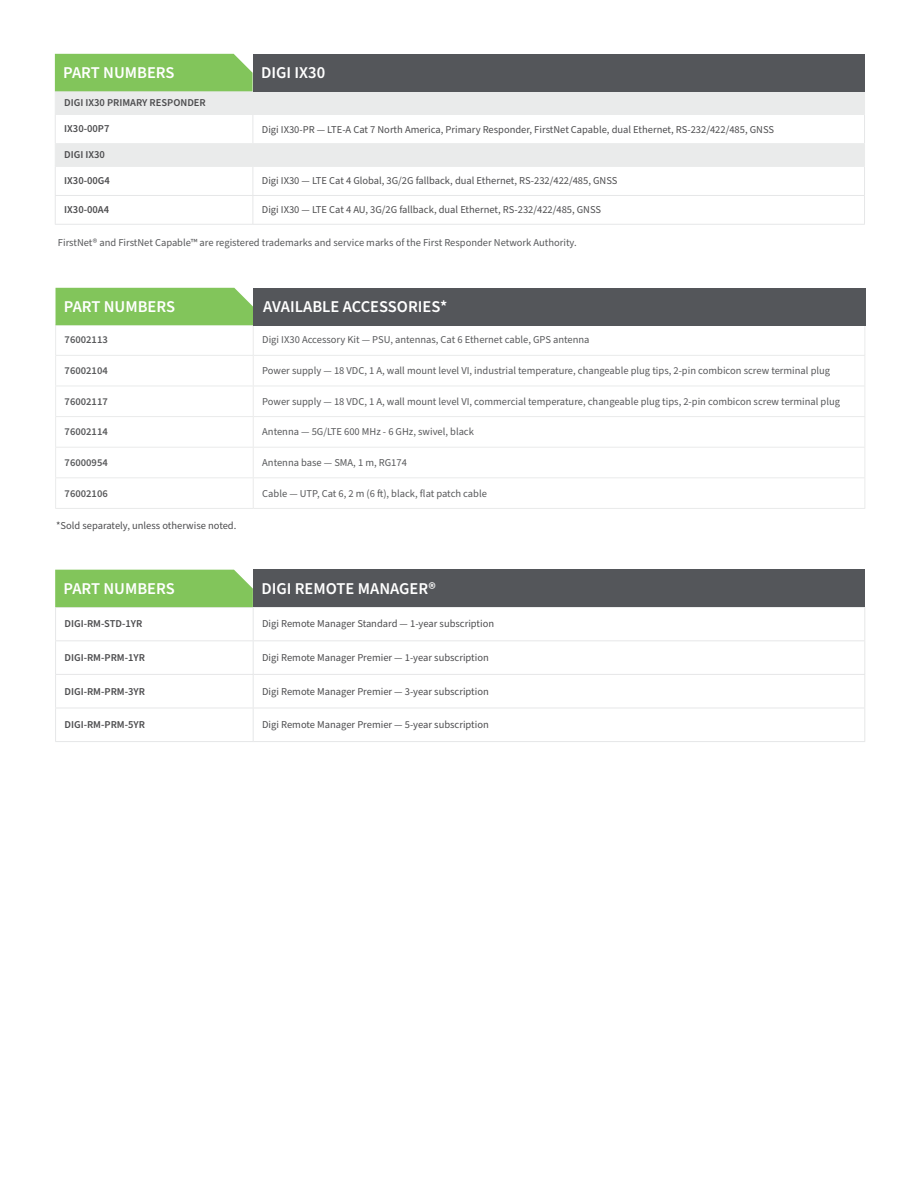
<style>
.page{position:relative;width:918px;height:1188px;background:#fff}
.page>*{position:absolute;margin:0;border:0;box-sizing:border-box;transform-origin:0 0}
.t1{font:600 16.5px "Source Sans Pro";color:#fff}
.Table_-_Body_Copy{font:10.5px "Source Sans Pro";color:#58595b}
.Table_-_Header{font:10.5px "Source Sans Pro";color:#4d4d4f}
.Table_-_Header-2{font:600 10.5px "Source Sans Pro";color:#4d4d4f}
.Table_-_Body_Copy-2{font:600 10.5px "Source Sans Pro";color:#58595b}
</style>
<div class="page">
<svg style="left:56px;top:325px;width:809px;height:183px"></svg>
<hr style="left:55px;top:324px;width:198px;height:1px;background:#e6e7e8">
<hr style="left:253px;top:324px;width:612px;height:1px;background:#e6e7e8">
<hr style="left:55px;top:325px;width:1px;height:30px;background:#eaebeb">
<hr style="left:253px;top:325px;width:1px;height:30px;background:#eaebeb">
<hr style="left:865px;top:325px;width:1px;height:30px;background:#eaebeb">
<hr style="left:55px;top:355px;width:198px;height:1px;background:#eaebeb">
<hr style="left:55px;top:356px;width:1px;height:30px;background:#eaebeb">
<hr style="left:253px;top:355px;width:612px;height:1px;background:#eaebeb">
<hr style="left:253px;top:356px;width:1px;height:30px;background:#eaebeb">
<hr style="left:865px;top:356px;width:1px;height:30px;background:#eaebeb">
<hr style="left:55px;top:386px;width:198px;height:1px;background:#eaebeb">
<hr style="left:55px;top:386px;width:1px;height:30px;background:#eaebeb">
<hr style="left:253px;top:386px;width:612px;height:1px;background:#eaebeb">
<hr style="left:253px;top:386px;width:1px;height:30px;background:#eaebeb">
<hr style="left:865px;top:386px;width:1px;height:30px;background:#eaebeb">
<hr style="left:55px;top:416px;width:198px;height:1px;background:#eaebeb">
<hr style="left:55px;top:417px;width:1px;height:30px;background:#eaebeb">
<hr style="left:253px;top:416px;width:612px;height:1px;background:#eaebeb">
<hr style="left:253px;top:417px;width:1px;height:30px;background:#eaebeb">
<hr style="left:865px;top:417px;width:1px;height:30px;background:#eaebeb">
<hr style="left:55px;top:447px;width:198px;height:1px;background:#eaebeb">
<svg style="left:55px;top:448px;width:1px;height:29px"></svg>
<hr style="left:253px;top:447px;width:612px;height:1px;background:#eaebeb">
<svg style="left:253px;top:448px;width:1px;height:29px"></svg>
<hr style="left:55px;top:477px;width:198px;height:1px;background:#eaebeb">
<hr style="left:55px;top:478px;width:1px;height:30px;background:#eaebeb">
<hr style="left:253px;top:477px;width:612px;height:1px;background:#eaebeb">
<hr style="left:253px;top:478px;width:1px;height:30px;background:#eaebeb">
<hr style="left:865px;top:478px;width:1px;height:30px;background:#eaebeb">
<hr style="left:55px;top:508px;width:198px;height:1px;background:#eaebeb">
<hr style="left:253px;top:508px;width:612px;height:1px;background:#eaebeb">
<div style="left:56px;top:288px;width:197px;height:37px;background:#82c55b"></div>
<div style="left:254px;top:288px;width:612px;height:37px;background:#54565a"></div>
<div style="left:254px;top:92px;width:610px;height:22px;background:#eaebeb"></div>
<div style="left:254px;top:144px;width:610px;height:22px;background:#eaebeb"></div>
<hr style="left:253px;top:195px;width:612px;height:1px;background:#e6e7e8">
<hr style="left:55px;top:224px;width:198px;height:1px;background:#e6e7e8">
<hr style="left:253px;top:224px;width:612px;height:1px;background:#e6e7e8">
<hr style="left:253px;top:91px;width:612px;height:1px;background:#eaebeb">
<hr style="left:253px;top:114px;width:612px;height:1px;background:#eaebeb">
<hr style="left:253px;top:143px;width:612px;height:1px;background:#eaebeb">
<svg style="left:864px;top:92px;width:1px;height:132px"></svg>
<hr style="left:253px;top:166px;width:612px;height:1px;background:#eaebeb">
<svg style="left:55px;top:54px;width:199px;height:170px"></svg>
<div style="left:253px;top:54px;width:612px;height:37px;background:#54565a"></div>
<svg style="left:56px;top:641px;width:808px;height:67px"></svg>
<hr style="left:55px;top:607px;width:198px;height:1px;background:#e6e7e8">
<hr style="left:55px;top:608px;width:1px;height:32px;background:#e6e7e8">
<hr style="left:253px;top:607px;width:612px;height:1px;background:#e6e7e8">
<hr style="left:253px;top:608px;width:1px;height:32px;background:#e6e7e8">
<hr style="left:864px;top:608px;width:1px;height:32px;background:#e6e7e8">
<hr style="left:55px;top:640px;width:198px;height:1px;background:#e6e7e8">
<hr style="left:55px;top:641px;width:1px;height:33px;background:#e6e7e8">
<hr style="left:253px;top:640px;width:612px;height:1px;background:#e6e7e8">
<hr style="left:253px;top:641px;width:1px;height:33px;background:#e6e7e8">
<hr style="left:864px;top:641px;width:1px;height:33px;background:#e6e7e8">
<hr style="left:55px;top:674px;width:198px;height:1px;background:#e6e7e8">
<hr style="left:55px;top:675px;width:1px;height:33px;background:#e6e7e8">
<hr style="left:253px;top:674px;width:612px;height:1px;background:#e6e7e8">
<hr style="left:253px;top:675px;width:1px;height:33px;background:#e6e7e8">
<hr style="left:864px;top:675px;width:1px;height:33px;background:#e6e7e8">
<hr style="left:55px;top:708px;width:198px;height:1px;background:#e6e7e8">
<hr style="left:55px;top:708px;width:1px;height:33px;background:#e6e7e8">
<hr style="left:253px;top:708px;width:612px;height:1px;background:#e6e7e8">
<hr style="left:253px;top:708px;width:1px;height:33px;background:#e6e7e8">
<hr style="left:864px;top:708px;width:1px;height:33px;background:#e6e7e8">
<hr style="left:55px;top:741px;width:198px;height:1px;background:#e6e7e8">
<hr style="left:253px;top:741px;width:612px;height:1px;background:#e6e7e8">
<div style="left:55px;top:570px;width:198px;height:37px;background:#82c55b"></div>
<div style="left:253px;top:570px;width:612px;height:37px;background:#54565a"></div>
<p class="t1" style="left:63px;top:62px;width:113px">PART NUMBERS</p>
<p class="t1" style="left:261px;top:62px;width:65px">DIGI IX30</p>
<p class="Table_-_Header-2" style="left:64px;top:96px;width:143px">DIGI IX30 PRIMARY RESPONDER</p>
<p class="Table_-_Header-2" style="left:64px;top:122px;width:47px">IX30-00P7</p>
<p class="Table_-_Header" style="left:262px;top:122px;width:514px">Digi IX30-PR — LTE-A Cat 7 North America, Primary Responder, FirstNet Capable, dual Ethernet, RS-232/422/485, GNSS</p>
<p class="Table_-_Header-2" style="left:64px;top:148px;width:42px">DIGI IX30</p>
<p class="Table_-_Header-2" style="left:64px;top:174px;width:47px">IX30-00G4</p>
<p class="Table_-_Header" style="left:262px;top:174px;width:357px">Digi IX30 — LTE Cat 4 Global, 3G/2G fallback, dual Ethernet, RS-232/422/485, GNSS</p>
<p class="Table_-_Header-2" style="left:64px;top:203px;width:46px">IX30-00A4</p>
<p class="Table_-_Header" style="left:262px;top:203px;width:341px">Digi IX30 — LTE Cat 4 AU, 3G/2G fallback, dual Ethernet, RS-232/422/485, GNSS</p>
<p class="Table_-_Body_Copy" style="left:58px;top:235px;width:520px">FirstNet® and FirstNet Capable™ are registered trademarks and service marks of the First Responder Network Authority.</p>
<p class="t1" style="left:64px;top:296px;width:113px">PART NUMBERS</p>
<p class="t1" style="left:263px;top:296px;width:186px">AVAILABLE ACCESSORIES*</p>
<p class="Table_-_Body_Copy-2" style="left:65px;top:333px;width:45px">76002113</p>
<p class="Table_-_Body_Copy" style="left:262px;top:333px;width:329px">Digi IX30 Accessory Kit — PSU, antennas, Cat 6 Ethernet cable, GPS antenna</p>
<p class="Table_-_Body_Copy-2" style="left:65px;top:364px;width:45px">76002104</p>
<p class="Table_-_Body_Copy" style="left:262px;top:364px;width:569px">Power supply — 18 VDC, 1 A, wall mount level VI, industrial temperature, changeable plug tips, 2-pin combicon screw terminal plug</p>
<p class="Table_-_Body_Copy-2" style="left:65px;top:394px;width:45px">76002117</p>
<p class="Table_-_Body_Copy" style="left:262px;top:394px;width:579px">Power supply — 18 VDC, 1 A, wall mount level VI, commercial temperature, changeable plug tips, 2-pin combicon screw terminal plug</p>
<p class="Table_-_Body_Copy-2" style="left:65px;top:425px;width:45px">76002114</p>
<p class="Table_-_Body_Copy" style="left:262px;top:425px;width:213px">Antenna — 5G/LTE 600 MHz - 6 GHz, swivel, black</p>
<p class="Table_-_Body_Copy-2" style="left:65px;top:455px;width:45px">76000954</p>
<p class="Table_-_Body_Copy" style="left:262px;top:455px;width:146px">Antenna base — SMA, 1 m, RG174</p>
<p class="Table_-_Body_Copy-2" style="left:65px;top:486px;width:45px">76002106</p>
<p class="Table_-_Body_Copy" style="left:262px;top:486px;width:226px">Cable — UTP, Cat 6, 2 m (6 ft), black, flat patch cable</p>
<p class="Table_-_Header" style="left:56px;top:519px;width:182px">*Sold separately, unless otherwise noted.</p>
<p class="t1" style="left:64px;top:578px;width:113px">PART NUMBERS</p>
<p class="t1" style="left:261px;top:578px;width:176px">DIGI REMOTE MANAGER®</p>
<p class="Table_-_Header-2" style="left:65px;top:617px;width:79px">DIGI-RM-STD-1YR</p>
<p class="Table_-_Header" style="left:262px;top:617px;width:234px">Digi Remote Manager Standard — 1-year subscription</p>
<p class="Table_-_Header-2" style="left:65px;top:651px;width:82px">DIGI-RM-PRM-1YR</p>
<p class="Table_-_Header" style="left:262px;top:651px;width:228px">Digi Remote Manager Premier — 1-year subscription</p>
<p class="Table_-_Header-2" style="left:65px;top:684px;width:82px">DIGI-RM-PRM-3YR</p>
<p class="Table_-_Header" style="left:262px;top:684px;width:228px">Digi Remote Manager Premier — 3-year subscription</p>
<p class="Table_-_Header-2" style="left:65px;top:718px;width:82px">DIGI-RM-PRM-5YR</p>
<p class="Table_-_Header" style="left:262px;top:718px;width:228px">Digi Remote Manager Premier — 5-year subscription</p>
</div>
